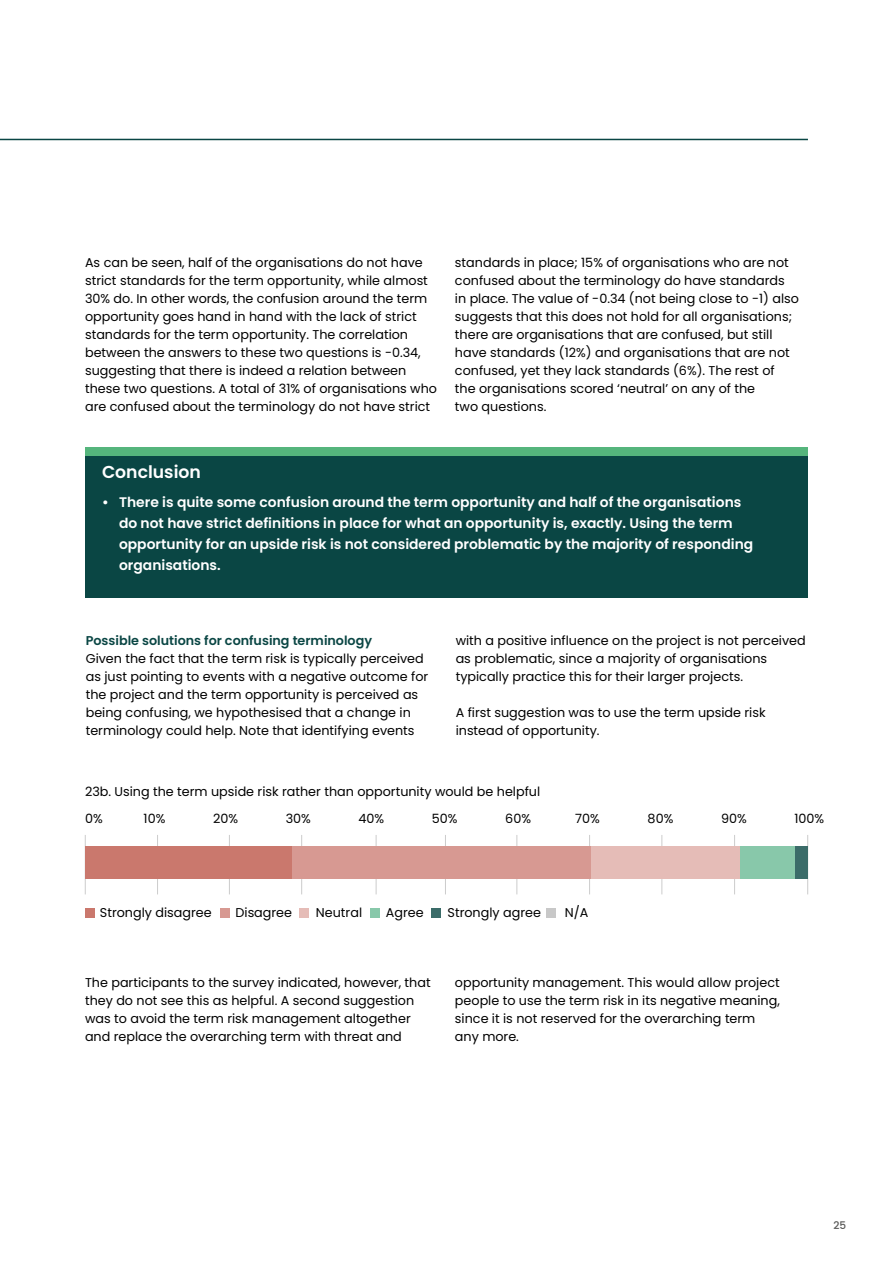
<style>
.page{position:relative;width:893px;height:1263px;background:#fff}
.page>*{position:absolute;margin:0;border:0;box-sizing:border-box;transform-origin:0 0}
.t1{font:600 17.25px "Poppins";color:#fff}
.t2{font:600 13.8px/21px "Poppins";color:#fff}
.t3{font:12.75px/18px "Poppins";color:#000}
.t4{font:600 12.75px "Poppins";color:#0a4644}
.t5{font:500 10.5px "Poppins";color:#575756}
</style>
<div class="page">
<hr style="left:0;top:139px;width:808px;height:1px;background:#0a4644">
<div style="left:85px;top:449px;width:723px;height:149px;background:#0a4644"></div>
<div style="left:85px;top:447px;width:723px;height:9px;background:#55b57c"></div>
<div style="left:85px;top:908px;width:9px;height:9px;background:#ca786d"></div>
<div style="left:220px;top:908px;width:9px;height:9px;background:#d79992"></div>
<div style="left:299px;top:908px;width:10px;height:9px;background:#e5bcb7"></div>
<div style="left:370px;top:908px;width:9px;height:9px;background:#88c8aa"></div>
<div style="left:432px;top:908px;width:9px;height:9px;background:#3b6c69"></div>
<div style="left:546px;top:908px;width:10px;height:9px;background:#c8c8c8"></div>
<hr style="left:157px;top:835px;width:1px;height:59px;background:#000">
<hr style="left:85px;top:835px;width:1px;height:59px;background:#000">
<hr style="left:229px;top:835px;width:1px;height:59px;background:#000">
<hr style="left:301px;top:835px;width:1px;height:59px;background:#000">
<hr style="left:376px;top:835px;width:1px;height:59px;background:#000">
<hr style="left:445px;top:835px;width:1px;height:59px;background:#000">
<hr style="left:517px;top:835px;width:1px;height:59px;background:#000">
<hr style="left:589px;top:835px;width:1px;height:59px;background:#000">
<hr style="left:662px;top:835px;width:1px;height:59px;background:#000">
<hr style="left:734px;top:835px;width:1px;height:59px;background:#000">
<hr style="left:807px;top:835px;width:1px;height:59px;background:#000">
<div style="left:290px;top:846px;width:301px;height:33px;background:#d79992"></div>
<div style="left:85px;top:846px;width:206px;height:33px;background:#ca786d"></div>
<div style="left:591px;top:846px;width:150px;height:33px;background:#e5bcb7"></div>
<div style="left:741px;top:846px;width:55px;height:33px;background:#88c8aa"></div>
<div style="left:795px;top:846px;width:13px;height:33px;background:#3b6c69"></div>
<p class="t3" style="left:85px;top:254px;width:353px">As can be seen, half of the organisations do not have strict standards for the term opportunity, while almost 30% do. In other words, the confusion around the term opportunity goes hand in hand with the lack of strict standards for the term opportunity. The correlation between the answers to these two questions is -0.34, suggesting that there is indeed a relation between these two questions. A total of 31% of organisations who are confused about the terminology do not have strict</p>
<p class="t3" style="left:455px;top:254px;width:346px">standards in place; 15% of organisations who are not confused about the terminology do have standards in place. The value of -0.34 (not being close to -1) also suggests that this does not hold for all organisations; there are organisations that are confused, but still have standards (12%) and organisations that are not confused, yet they lack standards (6%). The rest of<br>the organisations scored ‘neutral’ on any of the<br>two questions.</p>
<h1 class="t1" style="left:102px;top:462px;width:100px">Conclusion</h1>
<p class="t2" style="left:119px;top:492px;width:636px;text-indent:-17px">• There is quite some confusion around the term opportunity and half of the organisations do not have strict definitions in place for what an opportunity is, exactly. Using the term opportunity for an upside risk is not considered problematic by the majority of responding organisations.</p>
<p class="t4" style="left:86px;top:633px;width:288px">Possible solutions for confusing terminology</p>
<p class="t3" style="left:86px;top:650px;width:344px">Given the fact that the term risk is typically perceived as just pointing to events with a negative outcome for the project and the term opportunity is perceived as being confusing, we hypothesised that a change in terminology could help. Note that identifying events</p>
<p class="t3" style="left:456px;top:632px;width:352px">with a positive influence on the project is not perceived as problematic, since a majority of organisations typically practice this for their larger projects.</p>
<p class="t3" style="left:456px;top:704px;width:311px">A first suggestion was to use the term upside risk instead of opportunity.</p>
<p class="t3" style="left:85px;top:783px;width:457px">23b. Using the term upside risk rather than opportunity would be helpful</p>
<p class="t3" style="left:85px;top:809px;width:19px">0%</p>
<p class="t3" style="left:144px;top:809px;width:23px">10%</p>
<p class="t3" style="left:213px;top:809px;width:27px">20%</p>
<p class="t3" style="left:286px;top:809px;width:27px">30%</p>
<p class="t3" style="left:359px;top:809px;width:27px">40%</p>
<p class="t3" style="left:432px;top:809px;width:27px">50%</p>
<p class="t3" style="left:505px;top:809px;width:27px">60%</p>
<p class="t3" style="left:575px;top:809px;width:26px">70%</p>
<p class="t3" style="left:648px;top:809px;width:27px">80%</p>
<p class="t3" style="left:721px;top:809px;width:27px">90%</p>
<p class="t3" style="left:794px;top:809px;width:31px">100%</p>
<p class="t3" style="left:100px;top:904px;width:113px">Strongly disagree</p>
<p class="t3" style="left:235px;top:904px;width:58px">Disagree</p>
<p class="t3" style="left:316px;top:904px;width:48px">Neutral</p>
<p class="t3" style="left:386px;top:904px;width:39px">Agree</p>
<p class="t3" style="left:448px;top:904px;width:95px">Strongly agree</p>
<p class="t3" style="left:565px;top:904px;width:25px">N/A</p>
<p class="t3" style="left:85px;top:974px;width:347px">The participants to the survey indicated, however, that they do not see this as helpful. A second suggestion was to avoid the term risk management altogether and replace the overarching term with threat and</p>
<p class="t3" style="left:455px;top:974px;width:326px">opportunity management. This would allow project people to use the term risk in its negative meaning, since it is not reserved for the overarching term any more.</p>
<p class="t5" style="left:833px;top:1219px;width:14px">25</p>
</div>
